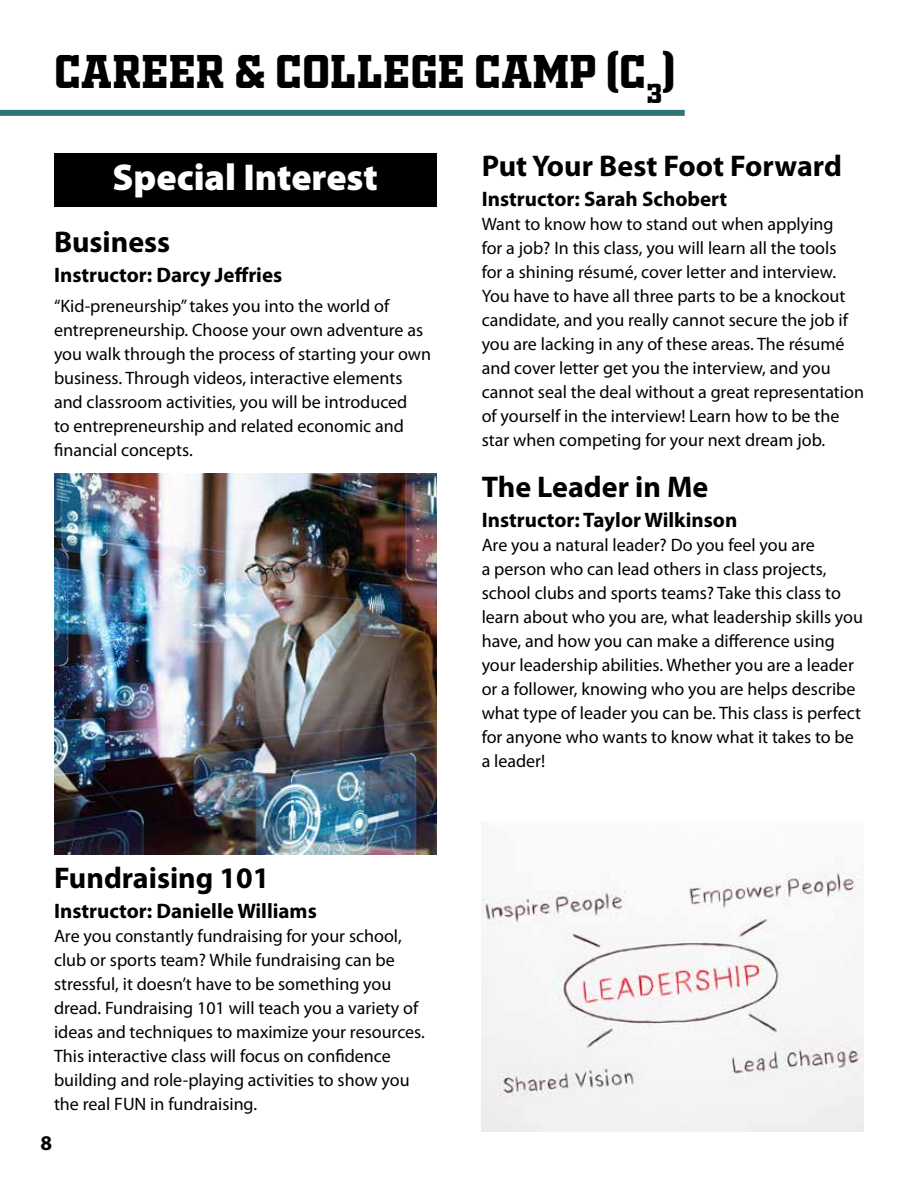
<style>
.page{position:relative;width:918px;height:1188px;background:#fff}
.page>*{position:absolute;margin:0;border:0;box-sizing:border-box;transform-origin:0 0}
.t1{font:45px "OLDSPORT02 ATHLETICNCV";color:#000}
.t2{font:900 37.5px "Myriad Pro";color:#fff}
.t3{font:700 30px "Myriad Pro";color:#000}
.t4{font:700 21px "Myriad Pro";color:#000}
.t5{font:18px/24px "Myriad Pro";color:#000}
</style>
<div class="page">
<div style="left:54px;top:153px;width:382px;height:54px;background:#000"></div>
<div style="left:0;top:110px;width:685px;height:6px;background:#2f7575"></div>
<img style="left:54px;top:473px;width:382px;height:382px">
<img style="left:482px;top:872px;width:382px;height:259px">
<h1 class="t1" style="left:54px;top:39px;width:623px">CAREER &amp; COLLEGE CAMP (C<sub>3</sub>)</h1>
<h2 class="t2" style="left:112px;top:156px;width:267px">Special Interest</h2>
<h3 class="t3" style="left:54px;top:222px;width:118px">Business</h3>
<p class="t4" style="left:54px;top:261px;width:230px">Instructor: Darcy Jeffries</p>
<p class="t5" style="left:54px;top:294px;width:379px">“Kid-preneurship” takes you into the world of entrepreneurship. Choose your own adventure as you walk through the process of starting your own business. Through videos, interactive elements and classroom activities, you will be introduced<br>to entrepreneurship and related economic and financial concepts.</p>
<h3 class="t3" style="left:54px;top:858px;width:217px">Fundraising 101</h3>
<p class="t4" style="left:54px;top:897px;width:264px">Instructor: Danielle Williams</p>
<p class="t5" style="left:54px;top:924px;width:372px">Are you constantly fundraising for your school, club or sports team? While fundraising can be stressful, it doesn’t have to be something you dread. Fundraising 101 will teach you a variety of ideas and techniques to maximize your resources.<br>This interactive class will focus on confidence building and role-playing activities to show you the real FUN in fundraising.</p>
<p class="t4" style="left:41px;top:1129px;width:13px">8</p>
<h3 class="t3" style="left:482px;top:146px;width:362px">Put Your Best Foot Forward</h3>
<p class="t4" style="left:482px;top:185px;width:247px">Instructor: Sarah Schobert</p>
<p class="t5" style="left:482px;top:212px;width:384px">Want to know how to stand out when applying<br>for a job? In this class, you will learn all the tools<br>for a shining résumé, cover letter and interview.<br>You have to have all three parts to be a knockout candidate, and you really cannot secure the job if you are lacking in any of these areas. The résumé and cover letter get you the interview, and you cannot seal the deal without a great representation of yourself in the interview! Learn how to be the star when competing for your next dream job.</p>
<h3 class="t3" style="left:482px;top:468px;width:228px">The Leader in Me</h3>
<p class="t4" style="left:482px;top:507px;width:257px">Instructor: Taylor Wilkinson</p>
<p class="t5" style="left:482px;top:533px;width:383px">Are you a natural leader? Do you feel you are<br>a person who can lead others in class projects, school clubs and sports teams? Take this class to learn about who you are, what leadership skills you have, and how you can make a difference using your leadership abilities. Whether you are a leader or a follower, knowing who you are helps describe what type of leader you can be. This class is perfect for anyone who wants to know what it takes to be a leader!</p>
</div>
